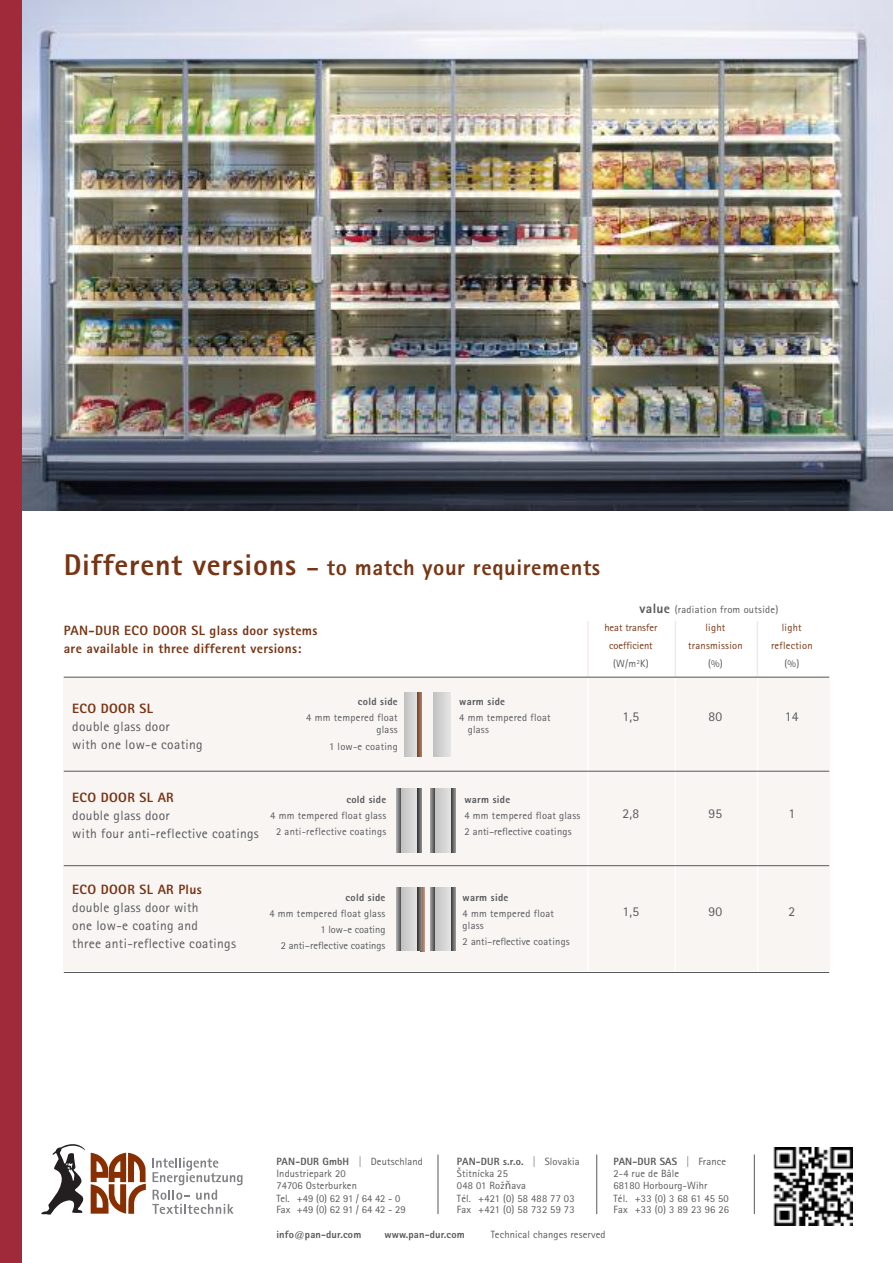
<style>
.page{position:relative;width:893px;height:1263px;background:#fff}
.page>*{position:absolute;margin:0;border:0;box-sizing:border-box;transform-origin:0 0}
.t1{font:800 22.5px "Rotis Sans Serif";letter-spacing:.025em;color:#773514}
.t2{font:13.5px/18px "Rotis Sans Serif";letter-spacing:.025em;color:#58595c}
.t3{font:800 13.5px/18px "Rotis Sans Serif";letter-spacing:.025em;color:#773514}
.t4{font:10.5px/12.8px "Rotis Sans Serif";letter-spacing:.015em;color:#58595c}
.t5{font:800 10.5px "Rotis Sans Serif";letter-spacing:.025em;color:#58595c}
.t6{font:10.5px "Rotis Sans Serif";letter-spacing:.025em;color:#773514}
.t7{font:10.5px "Rotis Sans Serif";color:#773514}
.s1{font-size:30px}
.s2{font-weight:800;font-size:13.5px}
.s3{color:#773514}
.s4{font-weight:800}
.s5{font-family:"Lucida Grande"}
</style>
<div class="page">
<div style="left:63px;top:676px;width:766px;height:295px;background:#f8f5f3"></div>
<div style="left:420px;top:887px;width:5px;height:64px;background:#a67b65"></div>
<div style="left:434px;top:788px;width:17px;height:64px;background:linear-gradient(to bottom,#d2d2d2,#d2d2d2)"></div>
<svg style="left:451px;top:788px;width:4px;height:64px"></svg>
<svg style="left:430px;top:788px;width:4px;height:64px"></svg>
<div style="left:401px;top:788px;width:17px;height:64px;background:linear-gradient(to bottom,#d3d3d3,#d3d3d3)"></div>
<svg style="left:418px;top:788px;width:4px;height:64px"></svg>
<svg style="left:397px;top:788px;width:4px;height:64px"></svg>
<div style="left:434px;top:887px;width:17px;height:64px;background:linear-gradient(to bottom,#d2d2d2,#d2d2d2)"></div>
<svg style="left:451px;top:887px;width:4px;height:64px"></svg>
<svg style="left:430px;top:887px;width:4px;height:64px"></svg>
<div style="left:401px;top:887px;width:17px;height:64px;background:linear-gradient(to bottom,#d3d3d3,#d3d3d3)"></div>
<svg style="left:418px;top:887px;width:4px;height:64px"></svg>
<svg style="left:397px;top:887px;width:4px;height:64px"></svg>
<hr style="left:587px;top:621px;width:2px;height:57px;background:#f1ebe8">
<hr style="left:757px;top:621px;width:1px;height:61px;background:#f1ebe8">
<hr style="left:674px;top:677px;width:2px;height:314px;background:#fff">
<hr style="left:587px;top:677px;width:2px;height:314px;background:#fff">
<hr style="left:675px;top:621px;width:1px;height:57px;background:#f1ebe8">
<hr style="left:757px;top:677px;width:1px;height:314px;background:#fff">
<img style="left:21px;top:0;width:872px;height:510px">
<div style="left:0;top:0;width:21px;height:1263px;background:#a0293a"></div>
<hr style="left:64px;top:677px;width:765px;height:1px;background:#58595c">
<hr style="left:64px;top:771px;width:765px;height:1px;background:#58595c">
<div style="left:433px;top:693px;width:17px;height:63px;background:linear-gradient(to bottom,#d2d2d2,#d2d2d2)"></div>
<svg style="left:405px;top:693px;width:12px;height:63px"></svg>
<svg style="left:417px;top:693px;width:5px;height:63px"></svg>
<hr style="left:64px;top:865px;width:765px;height:1px;background:#58595c">
<hr style="left:64px;top:972px;width:765px;height:1px;background:#58595c">
<svg style="left:152px;top:1157px;width:90px;height:57px"></svg>
<svg style="left:91px;top:1153px;width:55px;height:61px"></svg>
<svg style="left:41px;top:1144px;width:44px;height:70px"></svg>
<hr style="left:438px;top:1154px;width:1px;height:60px;background:#58595c">
<hr style="left:596px;top:1154px;width:1px;height:60px;background:#58595c">
<hr style="left:754px;top:1154px;width:1px;height:60px;background:#58595c">
<img style="left:774px;top:1147px;width:78px;height:78px">
<h1 class="t1" style="left:64px;top:554px;width:538px"><span class="s1">Different versions</span> – to match your requirements</h1>
<p class="t3" style="left:64px;top:621px;width:255px">PAN-DUR ECO DOOR SL glass door systems are available in three different versions:</p>
<p class="t3" style="left:72px;top:699px;width:82px">ECO DOOR SL</p>
<p class="t2" style="left:72px;top:717px;width:132px">double glass door<br>with one low-e coating</p>
<p class="t5" style="left:358px;top:695px;width:41px">cold side</p>
<p class="t4" style="left:306px;top:712px;width:93px;line-height:12px;text-align:right">4 mm tempered float glass</p>
<p class="t4" style="left:329px;top:739px;width:70px">1 low-e coating</p>
<p class="t3" style="left:72px;top:788px;width:103px">ECO DOOR SL AR</p>
<p class="t2" style="left:72px;top:806px;width:188px">double glass door<br>with four anti-reflective coatings</p>
<p class="t5" style="left:347px;top:793px;width:41px">cold side</p>
<p class="t4" style="left:270px;top:807px;width:118px;line-height:16.2px;text-align:center">4 mm tempered float glass<br>2 anti-reflective coatings</p>
<p class="t3" style="left:72px;top:880px;width:131px">ECO DOOR SL AR Plus</p>
<p class="t2" style="left:72px;top:898px;width:165px">double glass door with<br>one low-e coating and<br>three anti-reflective coatings</p>
<p class="t5" style="left:346px;top:891px;width:41px">cold side</p>
<p class="t4" style="left:269px;top:905px;width:118px;line-height:16.2px;text-align:right">4 mm tempered float glass<br>1 low-e coating<br>2 anti–reflective coatings</p>
<p class="t5" style="left:459px;top:695px;width:47px">warm side</p>
<p class="t4" style="left:468px;top:712px;width:85px;line-height:12px;text-indent:-8px">4 mm tempered float glass</p>
<p class="t5" style="left:464px;top:793px;width:47px">warm side</p>
<p class="t4" style="left:464px;top:807px;width:118px;line-height:16.2px">4 mm tempered float glass<br>2 anti–reflective coatings</p>
<p class="t5" style="left:463px;top:891px;width:47px">warm side</p>
<p class="t4" style="left:463px;top:907px;width:93px;line-height:12px">4 mm tempered float glass</p>
<p class="t4" style="left:463px;top:935px;width:109px">2 anti–reflective coatings</p>
<p class="t4" style="left:604px;top:600px;width:175px;line-height:18px;text-indent:35px"><span class="s2">value</span> (radiation from outside) <span class="s3">heat transfer</span></p>
<p class="t6" style="left:705px;top:621px;width:21px">light</p>
<p class="t6" style="left:782px;top:621px;width:21px">light</p>
<p class="t7" style="left:609px;top:639px;width:45px">coefficient</p>
<p class="t6" style="left:688px;top:639px;width:56px">transmission</p>
<p class="t6" style="left:771px;top:639px;width:43px">reflection</p>
<p class="t4" style="left:613px;top:657px;width:37px">(W/m<sup>2</sup>K)</p>
<p class="t4" style="left:708px;top:657px;width:16px">(%)</p>
<p class="t4" style="left:784px;top:657px;width:16px">(%)</p>
<p class="t2" style="left:622px;top:707px;width:18px">1,5</p>
<p class="t2" style="left:708px;top:707px;width:15px">80</p>
<p class="t2" style="left:785px;top:707px;width:15px">14</p>
<p class="t2" style="left:622px;top:804px;width:18px">2,8</p>
<p class="t2" style="left:708px;top:804px;width:15px">95</p>
<p class="t2" style="left:788px;top:804px;width:8px">1</p>
<p class="t2" style="left:622px;top:902px;width:18px">1,5</p>
<p class="t2" style="left:708px;top:902px;width:15px">90</p>
<p class="t2" style="left:788px;top:902px;width:8px">2</p>
<p class="t4" style="left:457px;top:1155px;width:124px"><span class="s4">PAN-DUR s.r.o.</span> | Slovakia<br>Štitnícka 25</p>
<p class="t4" style="left:457px;top:1179px;width:119px">048 01 Rož<span class="s5">ň</span>ava<br>Tél. +421 (0) 58 488 77 03</p>
<p class="t4" style="left:457px;top:1203px;width:119px">Fax +421 (0) 58 732 59 73</p>
<p class="t4" style="left:276px;top:1155px;width:148px"><span class="s4">PAN-DUR GmbH</span> | Deutschland<br>Industriepark 20</p>
<p class="t4" style="left:276px;top:1179px;width:126px">74706 Osterburken<br>Tel. +49 (0) 62 91 / 64 42 - 0</p>
<p class="t4" style="left:276px;top:1203px;width:131px">Fax +49 (0) 62 91 / 64 42 - 29</p>
<p class="t5" style="left:276px;top:1228px;width:86px">info@pan-dur.com</p>
<p class="t5" style="left:384px;top:1228px;width:82px">www.pan-dur.com</p>
<p class="t4" style="left:491px;top:1228px;width:116px">Technical changes reserved</p>
<p class="t4" style="left:613px;top:1155px;width:114px"><span class="s4">PAN-DUR SAS</span> | France<br>2-4 rue de Bâle</p>
<p class="t4" style="left:613px;top:1179px;width:117px">68180 Horbourg-Wihr<br>Tél. +33 (0) 3 68 61 45 50</p>
<p class="t4" style="left:613px;top:1203px;width:117px">Fax +33 (0) 3 89 23 96 26</p>
</div>
